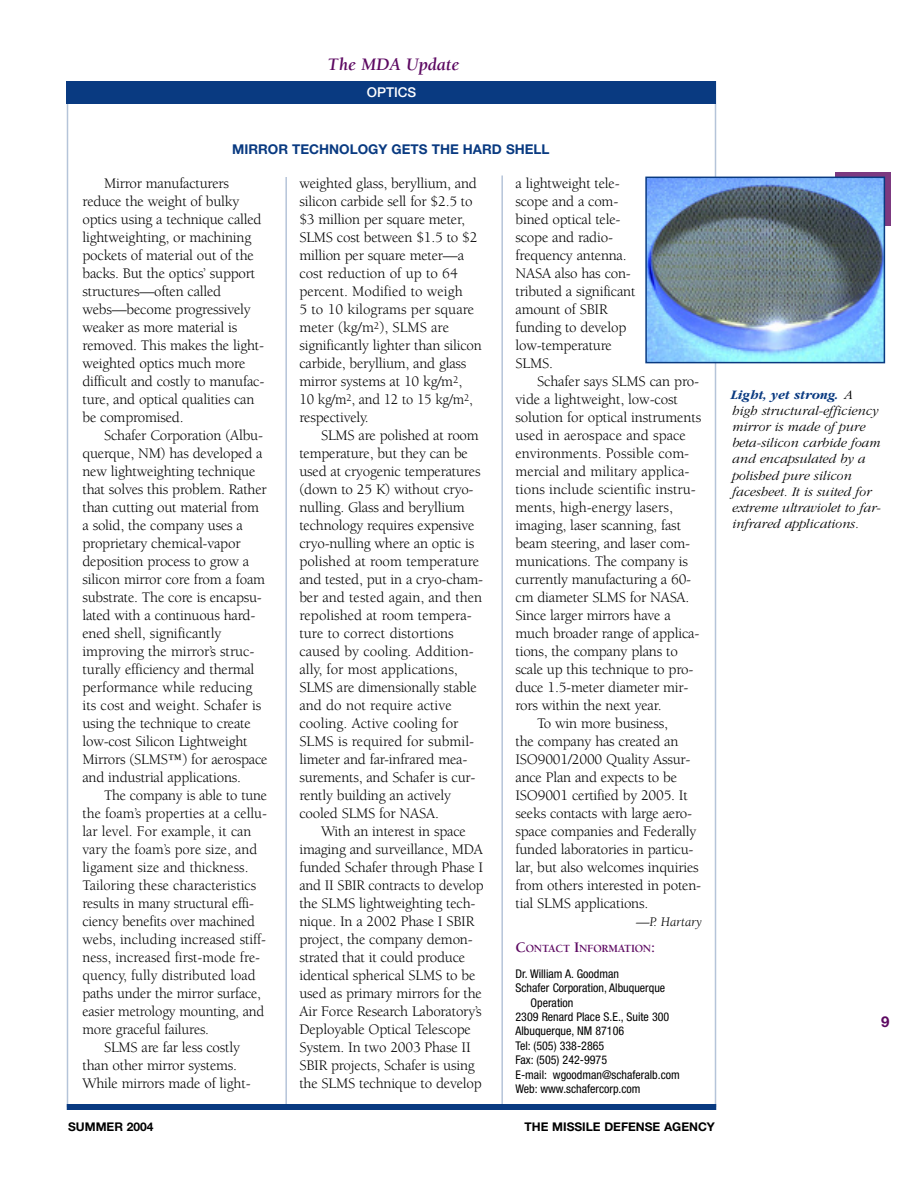
<style>
.page{position:relative;width:918px;height:1188px;background:#fff}
.page>*{position:absolute;margin:0;border:0;box-sizing:border-box;transform-origin:0 0}
.t1{font:italic 700 18px "Berkeley";color:#5c0861}
.t2{font:15px/18px "Berkeley";letter-spacing:-.015em;color:#000}
.t3{font:700 15px "Helvetica Neue";color:#5c0861}
.t4{font:italic 300 13.5px/16.2px "Garamond";color:#000}
.t5{font:700 13.5px "Helvetica Neue";color:#093a81}
.t6{font:italic 13.5px "Berkeley";color:#000}
.t7{font:500 13.5px "Helvetica Neue";color:#fff}
.t8{font:condensed 12px "Helvetica Neue";color:#000}
.t9{font:700 12px "Helvetica Neue";color:#000}
.t10{font:700 11.25px "Berkeley";letter-spacing:-.02em;color:#5c0861}
.s1{font-size:15px}
.s2{font-weight:700;color:#093a81}
</style>
<div class="page">
<hr style="left:501px;top:175px;width:2px;height:930px;background:#b5c4d9">
<hr style="left:285px;top:177px;width:2px;height:929px;background:#b5c4d9">
<hr style="left:67px;top:81px;width:1px;height:1026px;background:#b5c4d9">
<hr style="left:715px;top:81px;width:1px;height:1026px;background:#b5c4d9">
<div style="left:67px;top:1104px;width:649px;height:6px;background:#093a81"></div>
<div style="left:67px;top:81px;width:649px;height:23px;background:#093a81"></div>
<svg style="left:835px;top:172px;width:55px;height:54px"></svg>
<img style="left:648px;top:180px;width:234px;height:180px">
<div style="left:645px;top:177px;width:240px;height:186px;border:2px solid #093a81"></div>
<p class="t1" style="left:328px;top:58px;width:133px">The MDA Update</p>
<p class="t7" style="left:367px;top:88px;width:51px">OPTICS</p>
<p class="t5" style="left:232px;top:144px;width:319px">MIRROR TECHNOLOGY GETS THE HARD SHELL</p>
<p class="t2" style="left:82px;top:176px;width:183px;text-indent:22px">Mirror manufacturers reduce the weight of bulky optics using a technique called lightweighting, or machining pockets of material out of the backs. But the optics’ support structures—often called webs—become progressively weaker as more material is removed. This makes the light&shy;weighted optics much more difficult and costly to manufac&shy;ture, and optical qualities can be compromised.</p>
<p class="t2" style="left:82px;top:428px;width:187px;text-indent:22px">Schafer Corporation (Albu&shy;querque, NM) has developed a new lightweighting technique that solves this problem. Rather than cutting out material from a solid, the company uses a proprietary chemical-vapor deposition process to grow a silicon mirror core from a foam substrate. The core is encapsu&shy;lated with a continuous hard&shy;ened shell, significantly improving the mirror’s struc&shy;turally efficiency and thermal performance while reducing its cost and weight. Schafer is using the technique to create low-cost Silicon Lightweight<br>Mirrors (SLMS™) for aerospace and industrial applications.</p>
<p class="t2" style="left:104px;top:788px;width:165px">The company is able to tune</p>
<p class="t2" style="left:82px;top:806px;width:186px">the foam’s properties at a cellu-</p>
<p class="t2" style="left:82px;top:824px;width:170px">lar level. For example, it can</p>
<p class="t2" style="left:82px;top:842px;width:176px">vary the foam’s pore size, and</p>
<p class="t2" style="left:82px;top:860px;width:167px">ligament size and thickness.</p>
<p class="t2" style="left:82px;top:878px;width:175px">Tailoring these characteristics</p>
<p class="t2" style="left:82px;top:896px;width:173px">results in many structural effi-</p>
<p class="t2" style="left:82px;top:914px;width:174px">ciency benefits over machined</p>
<p class="t2" style="left:82px;top:932px;width:185px">webs, including increased stiff-</p>
<p class="t2" style="left:82px;top:950px;width:179px">ness, increased first-mode fre-</p>
<p class="t2" style="left:82px;top:968px;width:175px">quency, fully distributed load</p>
<p class="t2" style="left:82px;top:986px;width:180px">paths under the mirror surface,</p>
<p class="t2" style="left:82px;top:1004px;width:183px">easier metrology mounting, and</p>
<p class="t2" style="left:82px;top:1022px;width:128px">more graceful failures.</p>
<p class="t2" style="left:104px;top:1040px;width:137px">SLMS are far less costly</p>
<p class="t2" style="left:82px;top:1058px;width:156px">than other mirror systems.</p>
<p class="t2" style="left:82px;top:1076px;width:170px">While mirrors made of light-</p>
<p class="t2" style="left:299px;top:176px;width:184px">weighted glass, beryllium, and silicon carbide sell for $2.5 to $3 million per square meter,<br>SLMS cost between $1.5 to $2 million per square meter—a cost reduction of up to 64 percent. Modified to weigh<br>5 to 10 kilograms per square meter (kg/m<sup>2</sup>), SLMS are significantly lighter than silicon carbide, beryllium, and glass mirror systems at 10 kg/m<sup>2</sup>,<br>10 kg/m<sup>2</sup>, and 12 to 15 kg/m<sup>2</sup>, respectively.</p>
<p class="t2" style="left:299px;top:428px;width:185px;text-indent:22px">SLMS are polished at room temperature, but they can be used at cryogenic temperatures (down to 25 K) without cryo&shy;nulling. Glass and beryllium technology requires expensive cryo-nulling where an optic is polished at room temperature and tested, put in a cryo-cham&shy;ber and tested again, and then repolished at room tempera&shy;ture to correct distortions caused by cooling. Addition&shy;ally, for most applications,<br>SLMS are dimensionally stable and do not require active cooling. Active cooling for<br>SLMS is required for submil&shy;limeter and far-infrared mea&shy;surements, and Schafer is cur&shy;rently building an actively cooled SLMS for NASA.</p>
<p class="t2" style="left:299px;top:824px;width:186px;text-indent:22px">With an interest in space imaging and surveillance, MDA funded Schafer through Phase I and II SBIR contracts to develop the SLMS lightweighting tech&shy;nique. In a 2002 Phase I SBIR project, the company demon&shy;strated that it could produce identical spherical SLMS to be used as primary mirrors for the<br>Air Force Research Laboratory’s<br>Deployable Optical Telescope<br>System. In two 2003 Phase II<br>SBIR projects, Schafer is using the SLMS technique to develop</p>
<p class="t2" style="left:516px;top:176px;width:121px">a lightweight tele&shy;scope and a com&shy;bined optical tele&shy;scope and radio&shy;frequency antenna.<br>NASA also has con&shy;tributed a significant amount of SBIR funding to develop low-temperature<br>SLMS.</p>
<p class="t2" style="left:537px;top:374px;width:164px">Schafer says SLMS can pro-</p>
<p class="t2" style="left:516px;top:392px;width:164px">vide a lightweight, low-cost</p>
<p class="t2" style="left:516px;top:410px;width:187px">solution for optical instruments</p>
<p class="t2" style="left:516px;top:428px;width:172px">used in aerospace and space</p>
<p class="t2" style="left:516px;top:446px;width:175px">environments. Possible com-</p>
<p class="t2" style="left:516px;top:464px;width:176px">mercial and military applica-</p>
<p class="t2" style="left:516px;top:482px;width:182px">tions include scientific instru-</p>
<p class="t2" style="left:516px;top:500px;width:159px">ments, high-energy lasers,</p>
<p class="t2" style="left:516px;top:518px;width:167px">imaging, laser scanning, fast</p>
<p class="t2" style="left:516px;top:536px;width:176px">beam steering, and laser com-</p>
<p class="t2" style="left:516px;top:554px;width:174px">munications. The company is</p>
<p class="t2" style="left:516px;top:572px;width:177px">currently manufacturing a 60-</p>
<p class="t2" style="left:516px;top:590px;width:175px">cm diameter SLMS for NASA.</p>
<p class="t2" style="left:516px;top:608px;width:157px">Since larger mirrors have a</p>
<p class="t2" style="left:516px;top:626px;width:185px">much broader range of applica-</p>
<p class="t2" style="left:516px;top:644px;width:164px">tions, the company plans to</p>
<p class="t2" style="left:516px;top:662px;width:179px">scale up this technique to pro-</p>
<p class="t2" style="left:516px;top:680px;width:175px">duce 1.5-meter diameter mir-</p>
<p class="t2" style="left:516px;top:698px;width:148px">rors within the next year.</p>
<p class="t2" style="left:537px;top:716px;width:132px">To win more business,</p>
<p class="t2" style="left:516px;top:734px;width:164px">the company has created an</p>
<p class="t2" style="left:516px;top:752px;width:177px">ISO9001/2000 Quality Assur-</p>
<p class="t2" style="left:516px;top:770px;width:163px">ance Plan and expects to be</p>
<p class="t2" style="left:516px;top:788px;width:174px">ISO9001 certified by 2005. It</p>
<p class="t2" style="left:516px;top:806px;width:178px">seeks contacts with large aero-</p>
<p class="t2" style="left:516px;top:824px;width:182px">space companies and Federally</p>
<p class="t2" style="left:516px;top:842px;width:180px">funded laboratories in particu-</p>
<p class="t2" style="left:516px;top:860px;width:185px">lar, but also welcomes inquiries</p>
<p class="t2" style="left:516px;top:878px;width:187px">from others interested in poten-</p>
<p class="t2" style="left:516px;top:896px;width:134px">tial SLMS applications.</p>
<p class="t6" style="left:636px;top:917px;width:68px">—P. Hartary</p>
<p class="t10" style="left:516px;top:944px;width:141px"><span class="s1">C</span>ONTACT <span class="s1">I</span>NFORMATION<span class="s1">:</span></p>
<p class="t8" style="left:516px;top:969px;width:105px">Dr. William A. Goodman</p>
<p class="t8" style="left:516px;top:984px;width:151px">Schafer Corporation, Albuquerque</p>
<p class="t8" style="left:531px;top:998px;width:44px">Operation</p>
<p class="t8" style="left:516px;top:1013px;width:155px">2309 Renard Place S.E., Suite 300</p>
<p class="t8" style="left:516px;top:1027px;width:110px">Albuquerque, NM 87106</p>
<p class="t8" style="left:516px;top:1041px;width:90px">Tel: (505) 338-2865</p>
<p class="t8" style="left:516px;top:1056px;width:93px">Fax: (505) 242-9975</p>
<p class="t8" style="left:516px;top:1070px;width:166px">E-mail: wgoodman@schaferalb.com</p>
<p class="t8" style="left:516px;top:1085px;width:127px">Web: www.schafercorp.com</p>
<p class="t9" style="left:68px;top:1123px;width:87px">SUMMER 2004</p>
<p class="t9" style="left:525px;top:1123px;width:192px">THE MISSILE DEFENSE AGENCY</p>
<p class="t4" style="left:731px;top:386px;width:151px"><span class="s2">Light, yet strong.</span> A high structural-efficiency mirror is made of pure beta-silicon carbide foam and encapsulated by a polished pure silicon facesheet. It is suited for extreme ultraviolet to far&shy;infrared applications.</p>
<p class="t3" style="left:881px;top:1016px;width:10px">9</p>
</div>
